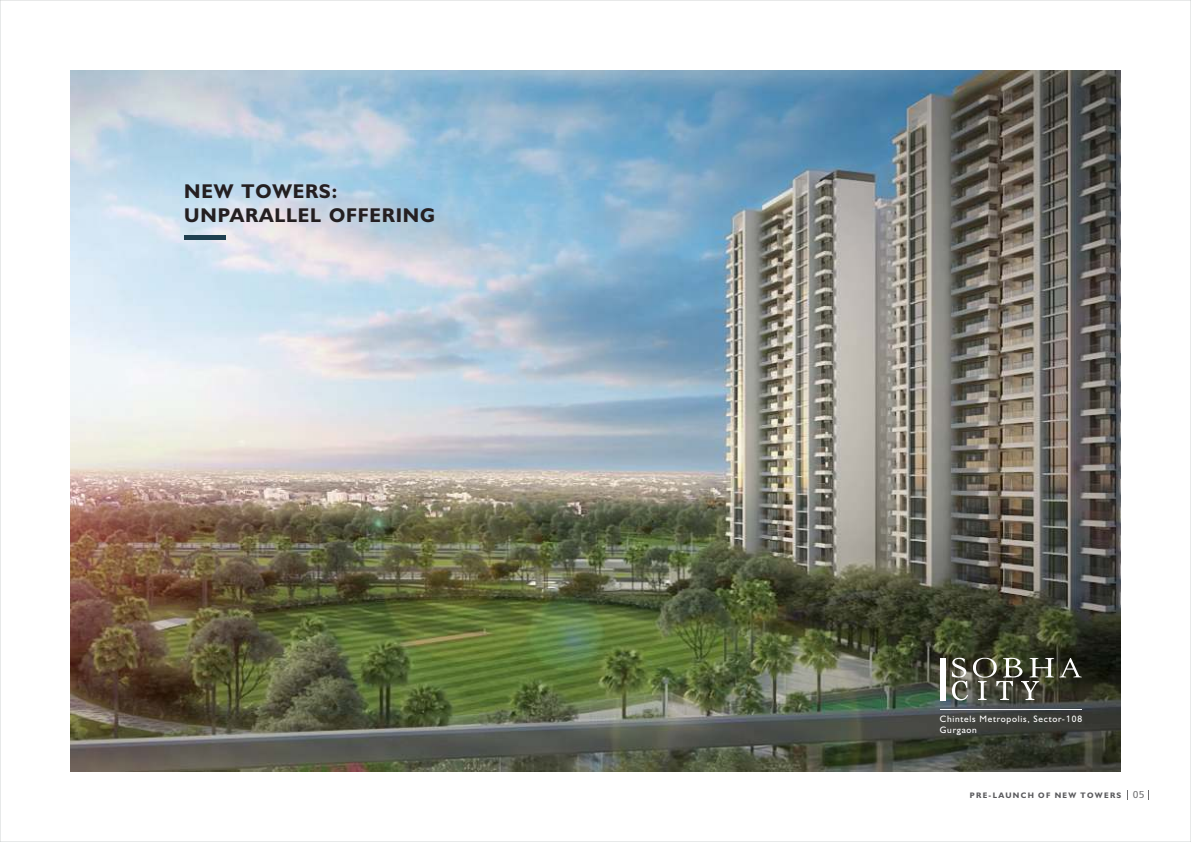
<style>
.page{position:relative;width:1191px;height:842px;background:#fff}
.page>*{position:absolute;margin:0;border:0;box-sizing:border-box;transform-origin:0 0}
.t1{font:700 20px/24px "Humanist 521 BT";letter-spacing:.04em;color:#241f21}
.t2{font:9.3px/11.1px "Humanist 521 BT";letter-spacing:.075em;color:#fff}
.t3{font:700 8px "Humanist 521 BT";letter-spacing:.17em;color:#59595c}
.s1{font-family:"Humanist 777 BT Roman B"}
.s2{font-family:"Humanist 777 BT Roman B";font-weight:400;font-size:10px;color:#6e6e70}
</style>
<div class="page">
<div style="left:0;top:0;width:1191px;height:842px;background:#fff;border:1px solid #d1d4d4"></div>
<img style="left:71px;top:71px;width:1049px;height:700px">
<hr style="left:940px;top:709px;width:141px;height:1px;background:#fff">
<div style="left:940px;top:658px;width:5px;height:42px;background:#fff"></div>
<svg style="left:951px;top:658px;width:130px;height:42px;background:#5d5e51"></svg>
<div style="left:184px;top:235px;width:42px;height:5px;background:#1f404f"></div>
<h1 class="t1" style="left:184px;top:181px;width:252px">NEW TOWERS:<br>UNPARALLEL OFFERING</h1>
<p class="t2" style="left:940px;top:714px;width:144px">Chintels Metropolis, Sector-<span class="s1">1</span>08<br>Gurgaon</p>
<p class="t3" style="left:969px;top:792px;width:176px">PRE-LAUNCH OF NEW TOWERS <span class="s2">05</span></p>
</div>
